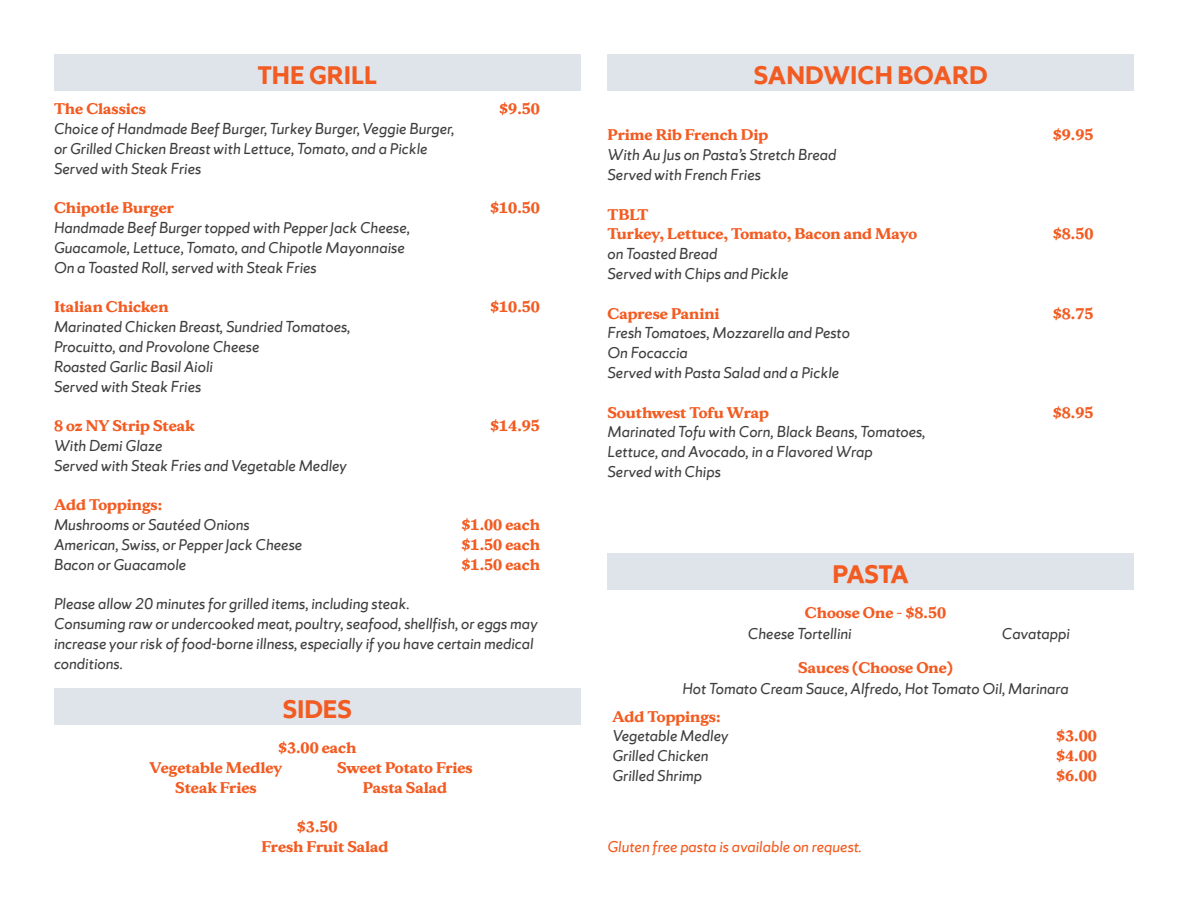
<style>
.page{position:relative;width:1188px;height:918px;background:#fff}
.page>*{position:absolute;margin:0;border:0;box-sizing:border-box;transform-origin:0 0}
.t1{font:700 27px "Sherman Sans";color:#f25b21}
.t2{font:italic 16.5px/19.8px "Sherman Sans";color:#3e3e3f}
.t3{font:700 16.5px "Sherman Serif";color:#f25b21}
.t4{font:italic 16.5px "Sherman Sans";color:#f25b21}
</style>
<div class="page">
<div style="left:54px;top:54px;width:526px;height:37px;background:#dfe4ea"></div>
<div style="left:54px;top:688px;width:526px;height:37px;background:#dfe4ea"></div>
<div style="left:608px;top:54px;width:526px;height:37px;background:#dfe4ea"></div>
<div style="left:608px;top:553px;width:526px;height:37px;background:#dfe4ea"></div>
<p class="t1" style="left:257px;top:58px;width:121px">THE GRILL</p>
<p class="t3" style="left:54px;top:99px;width:93px">The Classics</p>
<p class="t3" style="left:499px;top:99px;width:42px">$9.50</p>
<p class="t2" style="left:54px;top:119px;width:402px">Choice of Handmade Beef Burger, Turkey Burger, Veggie Burger,</p>
<p class="t2" style="left:54px;top:139px;width:375px">or Grilled Chicken Breast with Lettuce, Tomato, and a Pickle</p>
<p class="t2" style="left:54px;top:159px;width:149px">Served with Steak Fries</p>
<p class="t3" style="left:54px;top:198px;width:121px">Chipotle Burger</p>
<p class="t3" style="left:490px;top:198px;width:51px">$10.50</p>
<p class="t2" style="left:54px;top:218px;width:358px">Handmade Beef Burger topped with Pepper Jack Cheese,</p>
<p class="t2" style="left:54px;top:238px;width:352px">Guacamole, Lettuce, Tomato, and Chipotle Mayonnaise</p>
<p class="t2" style="left:54px;top:258px;width:264px">On a Toasted Roll, served with Steak Fries</p>
<p class="t3" style="left:54px;top:297px;width:116px">Italian Chicken</p>
<p class="t3" style="left:490px;top:297px;width:51px">$10.50</p>
<p class="t2" style="left:54px;top:317px;width:298px">Marinated Chicken Breast, Sundried Tomatoes,</p>
<p class="t2" style="left:54px;top:337px;width:207px">Procuitto, and Provolone Cheese</p>
<p class="t2" style="left:54px;top:357px;width:160px">Roasted Garlic Basil Aioli</p>
<p class="t2" style="left:54px;top:376px;width:149px">Served with Steak Fries</p>
<p class="t3" style="left:54px;top:415px;width:142px">8 oz NY Strip Steak</p>
<p class="t3" style="left:490px;top:415px;width:51px">$14.95</p>
<p class="t2" style="left:54px;top:436px;width:110px">With Demi Glaze</p>
<p class="t2" style="left:54px;top:456px;width:295px">Served with Steak Fries and Vegetable Medley</p>
<p class="t3" style="left:54px;top:495px;width:110px">Add Toppings:</p>
<p class="t2" style="left:54px;top:515px;width:197px">Mushrooms or Sautéed Onions</p>
<p class="t3" style="left:462px;top:514px;width:80px">$1.00 each</p>
<p class="t2" style="left:54px;top:535px;width:250px">American, Swiss, or Pepper Jack Cheese</p>
<p class="t3" style="left:462px;top:534px;width:80px">$1.50 each</p>
<p class="t2" style="left:54px;top:555px;width:134px">Bacon or Guacamole</p>
<p class="t3" style="left:462px;top:554px;width:80px">$1.50 each</p>
<p class="t2" style="left:54px;top:594px;width:357px">Please allow 20 minutes for grilled items, including steak.</p>
<p class="t2" style="left:54px;top:614px;width:485px">Consuming raw or undercooked meat, poultry, seafood, shellfish, or eggs may increase your risk of food-borne illness, especially if you have certain medical conditions.</p>
<p class="t1" style="left:283px;top:693px;width:71px">SIDES</p>
<p class="t3" style="left:278px;top:738px;width:80px">$3.00 each</p>
<p class="t3" style="left:149px;top:757px;width:135px">Vegetable Medley</p>
<p class="t3" style="left:337px;top:757px;width:137px">Sweet Potato Fries</p>
<p class="t3" style="left:175px;top:777px;width:83px">Steak Fries</p>
<p class="t3" style="left:363px;top:777px;width:86px">Pasta Salad</p>
<p class="t3" style="left:297px;top:817px;width:42px">$3.50</p>
<p class="t3" style="left:262px;top:837px;width:129px">Fresh Fruit Salad</p>
<p class="t1" style="left:754px;top:58px;width:235px">SANDWICH BOARD</p>
<p class="t3" style="left:608px;top:125px;width:162px">Prime Rib French Dip</p>
<p class="t3" style="left:1053px;top:125px;width:42px">$9.95</p>
<p class="t2" style="left:608px;top:145px;width:230px">With Au Jus on Pasta’s Stretch Bread</p>
<p class="t2" style="left:608px;top:165px;width:155px">Served with French Fries</p>
<p class="t3" style="left:608px;top:204px;width:42px">TBLT</p>
<p class="t3" style="left:608px;top:224px;width:311px">Turkey, Lettuce, Tomato, Bacon and Mayo</p>
<p class="t3" style="left:1053px;top:224px;width:42px">$8.50</p>
<p class="t2" style="left:608px;top:244px;width:112px">on Toasted Bread</p>
<p class="t2" style="left:608px;top:264px;width:183px">Served with Chips and Pickle</p>
<p class="t3" style="left:608px;top:303px;width:114px">Caprese Panini</p>
<p class="t3" style="left:1053px;top:303px;width:42px">$8.75</p>
<p class="t2" style="left:608px;top:323px;width:244px">Fresh Tomatoes, Mozzarella and Pesto</p>
<p class="t2" style="left:608px;top:343px;width:82px">On Focaccia</p>
<p class="t2" style="left:608px;top:363px;width:233px">Served with Pasta Salad and a Pickle</p>
<p class="t3" style="left:608px;top:402px;width:163px">Southwest Tofu Wrap</p>
<p class="t3" style="left:1053px;top:402px;width:42px">$8.95</p>
<p class="t2" style="left:608px;top:422px;width:320px">Marinated Tofu with Corn, Black Beans, Tomatoes,</p>
<p class="t2" style="left:608px;top:442px;width:267px">Lettuce, and Avocado, in a Flavored Wrap</p>
<p class="t2" style="left:608px;top:462px;width:115px">Served with Chips</p>
<p class="t1" style="left:832px;top:558px;width:78px">PASTA</p>
<p class="t3" style="left:805px;top:602px;width:143px">Choose One – $8.50</p>
<p class="t2" style="left:748px;top:623px;width:105px">Cheese Tortellini</p>
<p class="t2" style="left:1002px;top:623px;width:70px">Cavatappi</p>
<p class="t3" style="left:798px;top:657px;width:156px">Sauces (Choose One)</p>
<p class="t2" style="left:682px;top:679px;width:388px">Hot Tomato Cream Sauce, Alfredo, Hot Tomato Oil, Marinara</p>
<p class="t3" style="left:612px;top:706px;width:110px">Add Toppings:</p>
<p class="t2" style="left:612px;top:726px;width:118px">Vegetable Medley</p>
<p class="t3" style="left:1056px;top:726px;width:42px">$3.00</p>
<p class="t2" style="left:612px;top:746px;width:98px">Grilled Chicken</p>
<p class="t3" style="left:1056px;top:745px;width:42px">$4.00</p>
<p class="t2" style="left:612px;top:766px;width:91px">Grilled Shrimp</p>
<p class="t3" style="left:1056px;top:765px;width:42px">$6.00</p>
<p class="t4" style="left:608px;top:837px;width:256px">Gluten free pasta is available on request.</p>
</div>
